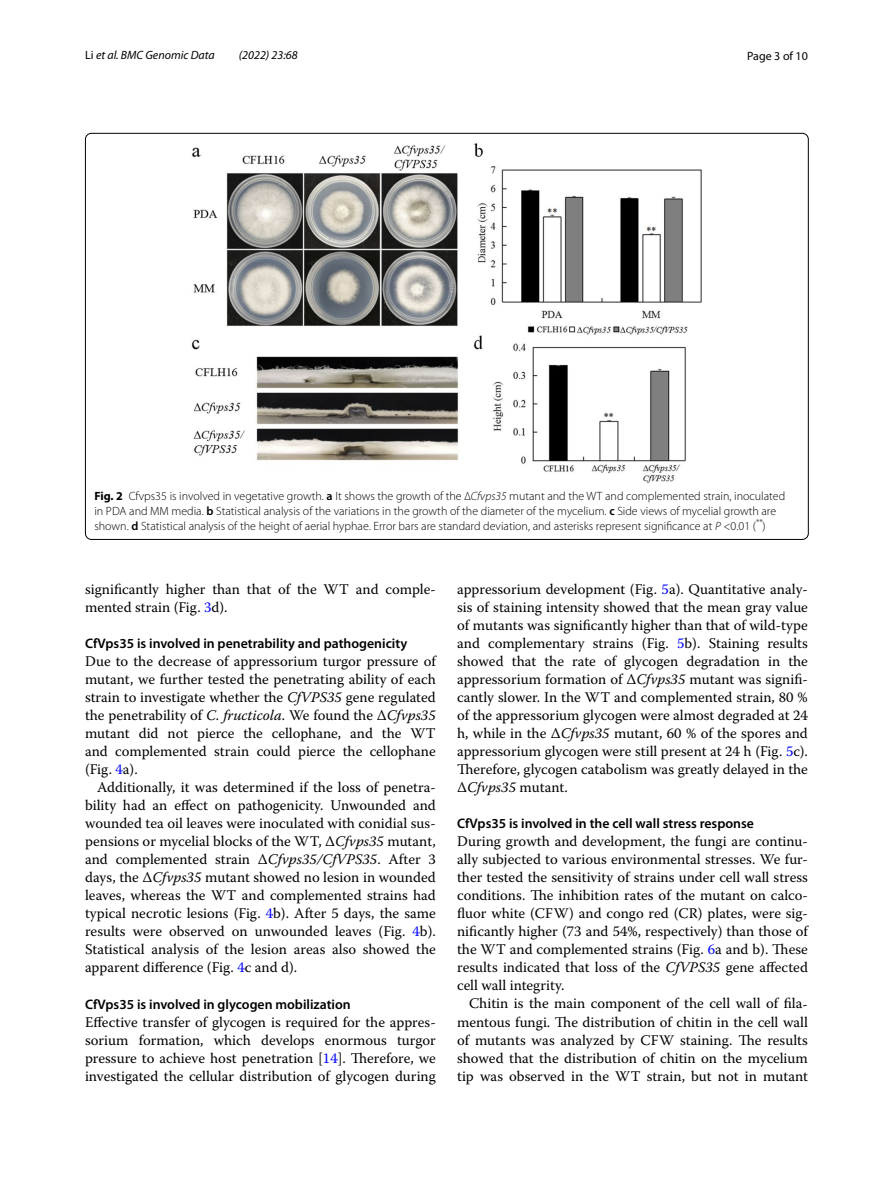
<style>
.page{position:relative;width:893px;height:1187px;background:#fff}
.page>*{position:absolute;margin:0;border:0;box-sizing:border-box;transform-origin:0 0}
.t1{font:14.7px/18px "Warnock Pro";color:#000;text-align:justify}
.t2{font:600 13.8px "Myriad Pro";color:#000}
.t3{font:300 12px/15px "Myriad Pro";color:#000}
.t4{font:italic 12px "Myriad Pro";color:#000}
.t5{font:12px "Myriad Pro";color:#000}
.s1{font-style:normal}
.s2{font-weight:700}
.s3{font-weight:600}
.s4{font-style:italic}
.s5{color:#00f}
</style>
<div class="page">
<img style="left:192px;top:143px;width:510px;height:341px">
<p class="t4" style="left:85px;top:48px;width:131px"><span class="s1">Li</span> et al. BMC Genomic Data</p>
<p class="t4" style="left:239px;top:48px;width:60px">(2022) 23:68</p>
<p class="t5" style="left:747px;top:48px;width:62px">Page 3 of 10</p>
<p class="t3" style="left:94px;top:488px;width:692px"><span class="s2">Fig. 2</span> Cfvps35 is involved in vegetative growth. <span class="s3">a</span> It shows the growth of the ∆<span class="s4">Cfvps35</span> mutant and the WT and complemented strain, inoculated in PDA and MM media. <span class="s3">b</span> Statistical analysis of the variations in the growth of the diameter of the mycelium. <span class="s3">c</span> Side views of mycelial growth are shown. <span class="s3">d</span> Statistical analysis of the height of aerial hyphae. Error bars are standard deviation, and asterisks represent significance at <span class="s4">P</span> &lt;0.01 (<sup>**</sup>)</p>
<p class="t1" style="left:85px;top:580px;width:352px">significantly higher than that of the WT and comple&shy;mented strain (Fig. <span class="s5">3</span>d).</p>
<p class="t2" style="left:85px;top:635px;width:324px">CfVps35 is involved in penetrability and pathogenicity</p>
<p class="t1" style="left:85px;top:652px;width:352px">Due to the decrease of appressorium turgor pressure of mutant, we further tested the penetrating ability of each strain to investigate whether the <span class="s4">CfVPS35</span> gene regulated the penetrability of <span class="s4">C. fructicola</span>. We found the ∆<span class="s4">Cfvps35 </span>mutant did not pierce the cellophane, and the WT and complemented strain could pierce the cellophane (Fig. <span class="s5">4</span>a).</p>
<p class="t1" style="left:85px;top:778px;width:352px;text-indent:12px">Additionally, it was determined if the loss of penetra&shy;bility had an effect on pathogenicity. Unwounded and wounded tea oil leaves were inoculated with conidial sus&shy;pensions or mycelial blocks of the WT, ∆<span class="s4">Cfvps35</span> mutant, and complemented strain Δ<span class="s4">Cfvps35/CfVPS35</span>. After 3 days, the ∆<span class="s4">Cfvps35</span> mutant showed no lesion in wounded leaves, whereas the WT and complemented strains had typical necrotic lesions (Fig. <span class="s5">4</span>b). After 5 days, the same results were observed on unwounded leaves (Fig. <span class="s5">4</span>b).<br>Statistical analysis of the lesion areas also showed the apparent difference (Fig. <span class="s5">4</span>c and d).</p>
<p class="t2" style="left:85px;top:995px;width:267px">CfVps35 is involved in glycogen mobilization</p>
<p class="t1" style="left:85px;top:1012px;width:352px">Effective transfer of glycogen is required for the appres&shy;sorium formation, which develops enormous turgor pressure to achieve host penetration [<span class="s5">14</span>]. Therefore, we investigated the cellular distribution of glycogen during</p>
<p class="t1" style="left:457px;top:580px;width:352px">appressorium development (Fig. <span class="s5">5</span>a). Quantitative analy&shy;sis of staining intensity showed that the mean gray value of mutants was significantly higher than that of wild-type and complementary strains (Fig. <span class="s5">5</span>b). Staining results showed that the rate of glycogen degradation in the appressorium formation of ∆<span class="s4">Cfvps35</span> mutant was signifi&shy;cantly slower. In the WT and complemented strain, 80 % of the appressorium glycogen were almost degraded at 24 h, while in the ∆<span class="s4">Cfvps35</span> mutant, 60 % of the spores and appressorium glycogen were still present at 24 h (Fig. <span class="s5">5</span>c).<br>Therefore, glycogen catabolism was greatly delayed in the ∆<span class="s4">Cfvps35</span> mutant.</p>
<p class="t2" style="left:457px;top:815px;width:298px">CfVps35 is involved in the cell wall stress response</p>
<p class="t1" style="left:457px;top:832px;width:352px">During growth and development, the fungi are continu&shy;ally subjected to various environmental stresses. We fur&shy;ther tested the sensitivity of strains under cell wall stress conditions. The inhibition rates of the mutant on calco&shy;fluor white (CFW) and congo red (CR) plates, were sig&shy;nificantly higher (73 and 54%, respectively) than those of the WT and complemented strains (Fig. <span class="s5">6</span>a and b). These results indicated that loss of the <span class="s4">CfVPS35</span> gene affected cell wall integrity.</p>
<p class="t1" style="left:457px;top:994px;width:352px;text-indent:12px">Chitin is the main component of the cell wall of fila&shy;mentous fungi. The distribution of chitin in the cell wall of mutants was analyzed by CFW staining. The results showed that the distribution of chitin on the mycelium tip was observed in the WT strain, but not in mutant</p>
</div>
